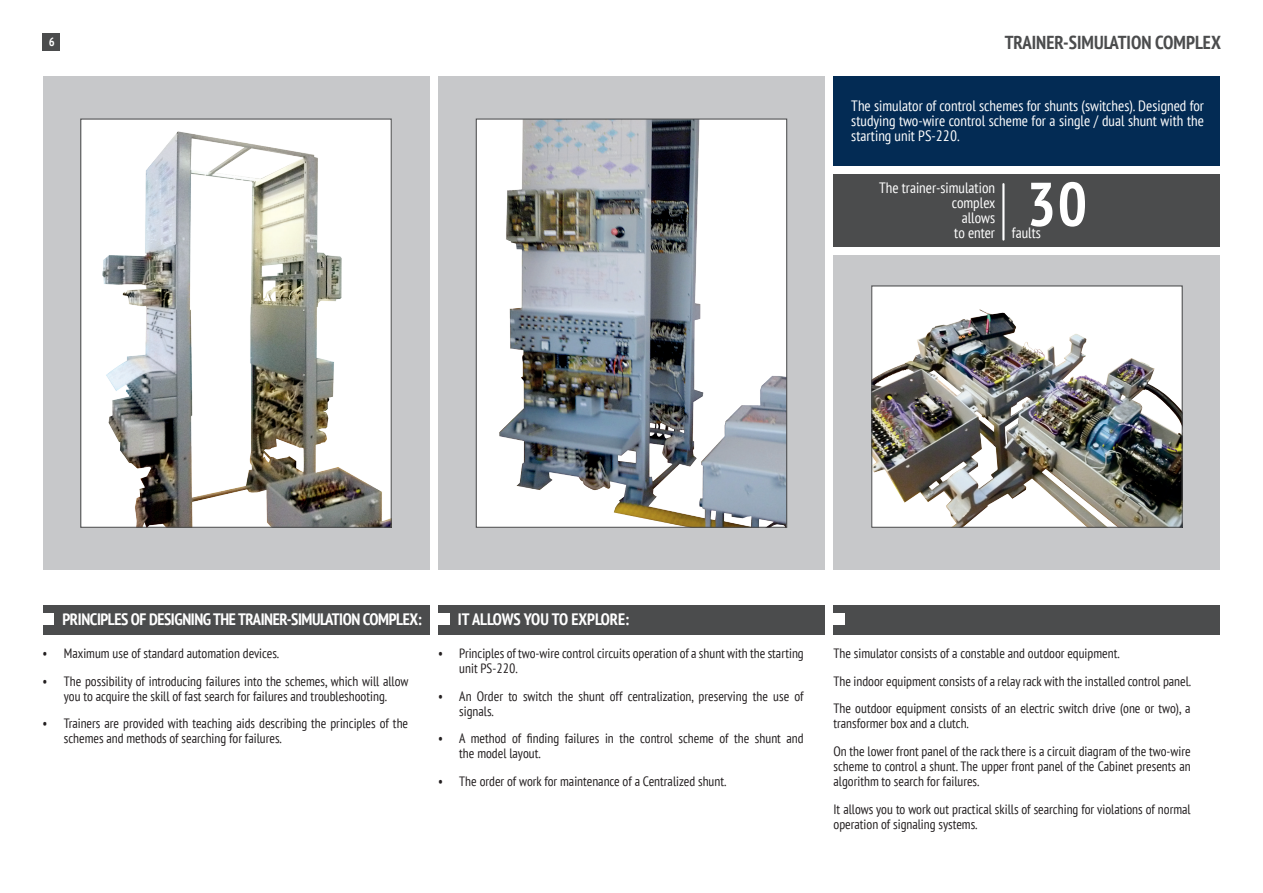
<style>
.page{position:relative;width:1263px;height:893px;background:#fff}
.page>*{position:absolute;margin:0;border:0;box-sizing:border-box;transform-origin:0 0}
.t1{font:700 condensed 61.5px "PT Sans";color:#fff}
.t2{font:700 condensed 18.75px "PT Sans";color:#4b4c4d}
.t3{font:700 condensed 16.5px "PT Sans";color:#fff}
.t4{font:700 condensed 16.5px "PT Sans";letter-spacing:-.025em;color:#fff}
.t5{font:condensed 15px/15px "PT Sans";color:#fff;text-align:right}
.t6{font:condensed 13.5px/15px "PT Sans";color:#231f20}
.t7{font:700 condensed 12px "PT Sans";color:#fff}
</style>
<div class="page">
<div style="left:43px;top:33px;width:17px;height:18px;background:#4b4c4d"></div>
<div style="left:43px;top:77px;width:386px;height:493px;background:#c7c8ca"></div>
<div style="left:438px;top:77px;width:387px;height:493px;background:#c7c8ca"></div>
<div style="left:833px;top:255px;width:387px;height:315px;background:#c7c8ca"></div>
<div style="left:833px;top:174px;width:387px;height:73px;background:#4b4c4d"></div>
<div style="left:833px;top:77px;width:387px;height:89px;background:#032b54"></div>
<div style="left:43px;top:605px;width:386px;height:29px;background:#4b4c4d"></div>
<div style="left:43px;top:614px;width:11px;height:11px;background:#fff"></div>
<hr style="left:1002px;top:184px;width:2px;height:56px;background:#fff">
<img style="left:82px;top:125px;width:308px;height:401px">
<div style="left:80px;top:119px;width:312px;height:409px;border:1px solid #4b4c4d"></div>
<img style="left:478px;top:121px;width:307px;height:405px">
<div style="left:476px;top:119px;width:311px;height:409px;border:1px solid #4b4c4d"></div>
<img style="left:873px;top:287px;width:308px;height:239px">
<div style="left:871px;top:285px;width:312px;height:243px;border:1px solid #4b4c4d"></div>
<div style="left:438px;top:605px;width:387px;height:29px;background:#4b4c4d"></div>
<div style="left:438px;top:614px;width:11px;height:11px;background:#fff"></div>
<div style="left:833px;top:605px;width:387px;height:29px;background:#4b4c4d"></div>
<div style="left:833px;top:614px;width:12px;height:11px;background:#fff"></div>
<p class="t7" style="left:49px;top:34px;width:8px">6</p>
<h2 class="t2" style="left:1005px;top:30px;width:218px">TRAINER-SIMULATION COMPLEX</h2>
<p class="t5" style="left:851px;top:98px;width:354px;text-align:justify">The simulator of control schemes for shunts (switches). Designed for studying two-wire control scheme for a single / dual shunt with the starting unit PS-220.</p>
<h1 class="t1" style="left:1026px;top:163px;width:63px">30</h1>
<p class="t5" style="left:879px;top:180px;width:118px">The trainer-simulation complex<br>allows<br>to enter</p>
<p class="t5" style="left:1012px;top:225px;width:31px">faults</p>
<p class="t4" style="left:63px;top:608px;width:361px">PRINCIPLES OF DESIGNING THE TRAINER-SIMULATION COMPLEX:</p>
<p class="t3" style="left:458px;top:608px;width:280px">ALLOWS TO STUDY OPERATING PRINCIPLES OF:</p>
<p class="t3" style="left:458px;top:608px;width:173px">IT ALLOWS YOU TO EXPLORE:</p>
<p class="t6" style="left:43px;top:645px;width:238px">• Maximum use of standard automation devices.</p>
<p class="t6" style="left:43px;top:673px;width:367px;text-align:center">• The possibility of introducing failures into the schemes, which will allow you to acquire the skill of fast search for failures and troubleshooting.</p>
<p class="t6" style="left:64px;top:716px;width:346px;text-indent:-21px">• Trainers are provided with teaching aids describing the principles of the schemes and methods of searching for failures.</p>
<p class="t6" style="left:459px;top:645px;width:346px;text-indent:-21px">• Principles of two-wire control circuits operation of a shunt with the starting unit PS-220.</p>
<p class="t6" style="left:459px;top:688px;width:346px;text-indent:-21px">• An Order to switch the shunt off centralization, preserving the use of signals.</p>
<p class="t6" style="left:459px;top:731px;width:346px;text-indent:-21px">• A method of finding failures in the control scheme of the shunt and the model layout.</p>
<p class="t6" style="left:438px;top:774px;width:290px">• The order of work for maintenance of a Centralized shunt.</p>
<p class="t6" style="left:833px;top:639px;width:359px;line-height:27.8px">The simulator consists of a constable and outdoor equipment.<br>The indoor equipment consists of a relay rack with the installed control panel.<br>The outdoor equipment consists of an electric switch drive (one or two), a</p>
<p class="t6" style="left:833px;top:709px;width:359px;line-height:27.8px">transformer box and a clutch.<br>On the lower front panel of the rack there is a circuit diagram of the two-wire</p>
<p class="t6" style="left:833px;top:759px;width:359px">scheme to control a shunt. The upper front panel of the Cabinet presents an algorithm to search for failures.</p>
<p class="t6" style="left:833px;top:801px;width:359px">It allows you to work out practical skills of searching for violations of normal operation of signaling systems.</p>
</div>
